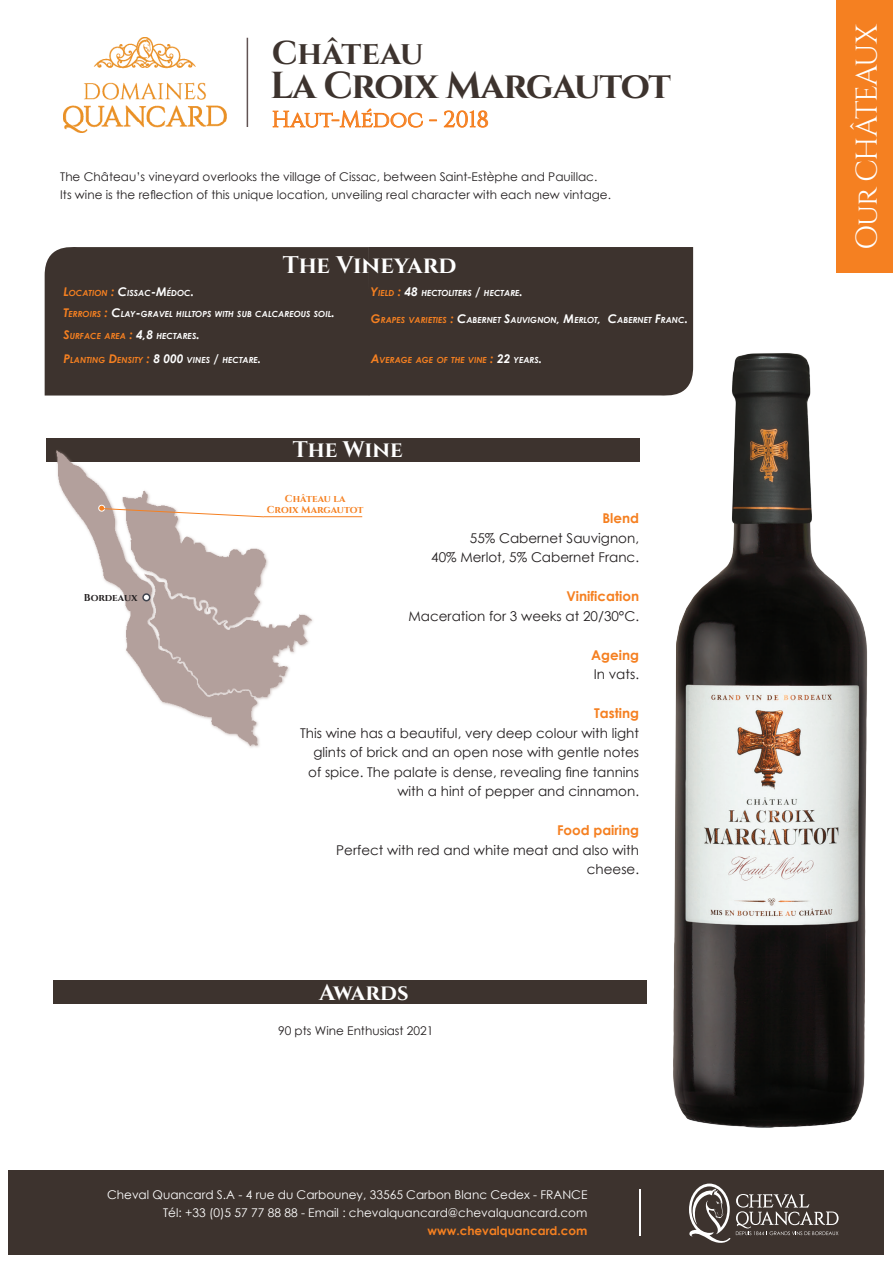
<style>
.page{position:relative;width:893px;height:1263px;background:#fff}
.page>*{position:absolute;margin:0;border:0;box-sizing:border-box;transform-origin:0 0}
.t1{font:700 37.5px "Cinzel";letter-spacing:-.03em;color:#3d332e}
.t2{font:700 33px "Cinzel";color:#3d332e}
.t3{font:30px "Cinzel";letter-spacing:-.04em;color:#fff}
.t4{font:700 24px "Cinzel";color:#fff}
.t5{font:22.5px "Cinzel";color:#f58021}
.t6{font:700 22.5px "Cinzel";color:#fff}
.t7{font:13.5px/19.5px "Century Gothic";color:#231f20;text-align:right}
.t8{font:700 13.5px "Century Gothic";color:#f58021}
.t9{font:12px/18px "Century Gothic";color:#231f20}
.t10{font:12px/18px "Century Gothic";color:#fff;text-align:right}
.t11{font:700 12px "Century Gothic";color:#f58021}
.t12{font:700 10.05px/10.5px "Cinzel";color:#f58021;text-align:center}
.t13{font:700 10.05px "Cinzel";color:#231f20}
.t14{font:italic 700 8.4px "Century Gothic";color:#fff}
.t15{font:italic 700 8.4px "Century Gothic";color:#f58021}
.s1{font-size:12px;color:#f58021}
.s2{color:#f58021}
.s3{font-size:12px}
.s4{font-size:12px;color:#fff}
.s5{color:#fff}
</style>
<div class="page">
<div style="left:9px;top:1170px;width:875px;height:84px;background:#3d332e"></div>
<img style="left:64px;top:38px;width:163px;height:95px">
<hr style="left:247px;top:38px;width:1px;height:89px;background:#615353">
<svg style="left:272px;top:108px;width:151px;height:20px"></svg>
<svg style="left:429px;top:119px;width:8px;height:3px"></svg>
<svg style="left:444px;top:110px;width:44px;height:18px"></svg>
<div style="left:53px;top:980px;width:593px;height:23px;background:#3d332e"></div>
<div style="left:837px;top:0;width:56px;height:273px;background:#f58021"></div>
<div style="left:46px;top:438px;width:593px;height:23px;background:#3d332e"></div>
<div style="left:368px;top:247px;width:325px;height:149px;background:#3d332e"></div>
<div style="left:45px;top:247px;width:324px;height:148px;background:#3d332e"></div>
<img style="left:53px;top:450px;width:264px;height:298px">
<div style="left:143px;top:594px;width:7px;height:7px;background:#fff;border-radius:50%"></div>
<div style="left:142px;top:593px;width:8px;height:8px;border:2px solid #40444e;border-radius:50%"></div>
<div style="left:98px;top:505px;width:7px;height:6px;border:1px solid #fff;border-radius:50%"></div>
<svg style="left:99px;top:505px;width:166px;height:13px"></svg>
<hr style="left:264px;top:516px;width:98px;height:1px;background:#f58021">
<img style="left:670px;top:351px;width:198px;height:777px">
<svg style="left:689px;top:1183px;width:41px;height:60px"></svg>
<svg style="left:736px;top:1194px;width:102px;height:41px"></svg>
<hr style="left:639px;top:1189px;width:1px;height:46px;background:#fff">
<h2 class="t2" style="left:272px;top:32px;width:153px">Château</h2>
<h1 class="t1" style="left:270px;top:63px;width:402px">La Croix Margautot</h1>
<h3 class="t5" style="left:272px;top:106px;width:219px">Haut-Médoc - 2018</h3>
<p class="t9" style="left:60px;top:167px;width:552px">The Château’s vineyard overlooks the village of Cissac, between Saint-Estèphe and Pauillac.<br>Its wine is the reflection of this unique location, unveiling real character with each new vintage.</p>
<h3 class="t4" style="left:283px;top:250px;width:175px">The Vineyard</h3>
<p class="t14" style="left:63px;top:287px;width:132px"><span class="s1">L</span><span class="s2">OCATION</span> <span class="s1">:</span> <span class="s3">C</span>ISSAC<span class="s3">-M</span>ÉDOC<span class="s3">.</span></p>
<p class="t15" style="left:63px;top:331px;width:138px"><span class="s3">S</span>URFACE AREA <span class="s3">:</span> <span class="s4">4,8</span> <span class="s5">HECTARES</span><span class="s4">.</span></p>
<p class="t15" style="left:63px;top:354px;width:199px"><span class="s3">P</span>LANTING <span class="s3">D</span>ENSITY <span class="s3">:</span> <span class="s4">8 000</span> <span class="s5">VINES</span> <span class="s4">/</span> <span class="s5">HECTARE</span><span class="s4">.</span></p>
<p class="t14" style="left:63px;top:308px;width:273px"><span class="s1">T</span><span class="s2">ERROIRS</span> <span class="s1">:</span> <span class="s3">C</span>LAY<span class="s3">-</span>GRAVEL HILLTOPS WITH SUB CALCAREOUS SOIL<span class="s3">.</span></p>
<p class="t14" style="left:371px;top:287px;width:154px"><span class="s1">Y</span><span class="s2">IELD</span> <span class="s1">:</span> <span class="s3">48</span> HECTOLITERS <span class="s3">/</span> HECTARE<span class="s3">.</span></p>
<p class="t14" style="left:371px;top:315px;width:319px"><span class="s1">G</span><span class="s2">RAPES VARIETIES</span> <span class="s1">:</span> <span class="s3">C</span>ABERNET <span class="s3">S</span>AUVIGNON<span class="s3">, M</span>ERLOT<span class="s3">, C</span>ABERNET <span class="s3">F</span>RANC<span class="s3">.</span></p>
<p class="t15" style="left:371px;top:354px;width:173px"><span class="s3">A</span>VERAGE AGE OF THE VINE <span class="s3">:</span> <span class="s4">22</span> <span class="s5">YEARS</span><span class="s4">.</span></p>
<p class="t13" style="left:84px;top:591px;width:55px">Bordeaux</p>
<h3 class="t6" style="left:293px;top:436px;width:111px">The Wine</h3>
<p class="t12" style="left:267px;top:494px;width:98px">Château la<br>Croix Margautot</p>
<p class="t8" style="left:602px;top:510px;width:38px">Blend</p>
<p class="t7" style="left:431px;top:528px;width:209px">55% Cabernet Sauvignon,<br>40% Merlot, 5% Cabernet Franc.</p>
<p class="t8" style="left:566px;top:588px;width:74px">Vinification</p>
<p class="t7" style="left:408px;top:606px;width:232px">Maceration for 3 weeks at 20/30°C.</p>
<p class="t8" style="left:591px;top:646px;width:49px">Ageing</p>
<p class="t7" style="left:594px;top:664px;width:47px">In vats.</p>
<p class="t8" style="left:594px;top:705px;width:46px">Tasting</p>
<p class="t7" style="left:300px;top:723px;width:340px">This wine has a beautiful, very deep colour with light glints of brick and an open nose with gentle notes of spice. The palate is dense, revealing fine tannins with a hint of pepper and cinnamon.</p>
<p class="t8" style="left:557px;top:822px;width:84px">Food pairing</p>
<p class="t7" style="left:336px;top:840px;width:304px">Perfect with red and white meat and also with cheese.</p>
<h3 class="t6" style="left:319px;top:979px;width:91px">Awards</h3>
<p class="t9" style="left:278px;top:1021px;width:157px">90 pts Wine Enthusiast 2021</p>
<p class="t10" style="left:107px;top:1186px;width:482px">Cheval Quancard S.A - 4 rue du Carbouney, 33565 Carbon Blanc Cedex - FRANCE<br>Tél: +33 (0)5 57 77 88 88 - Email : chevalquancard@chevalquancard.com</p>
<p class="t11" style="left:428px;top:1223px;width:161px">www.chevalquancard.com</p>
<h3 class="t3" style="left:849px;top:250px;width:227px;rotate:-90deg">Our CHÂTEAUX</h3>
</div>
